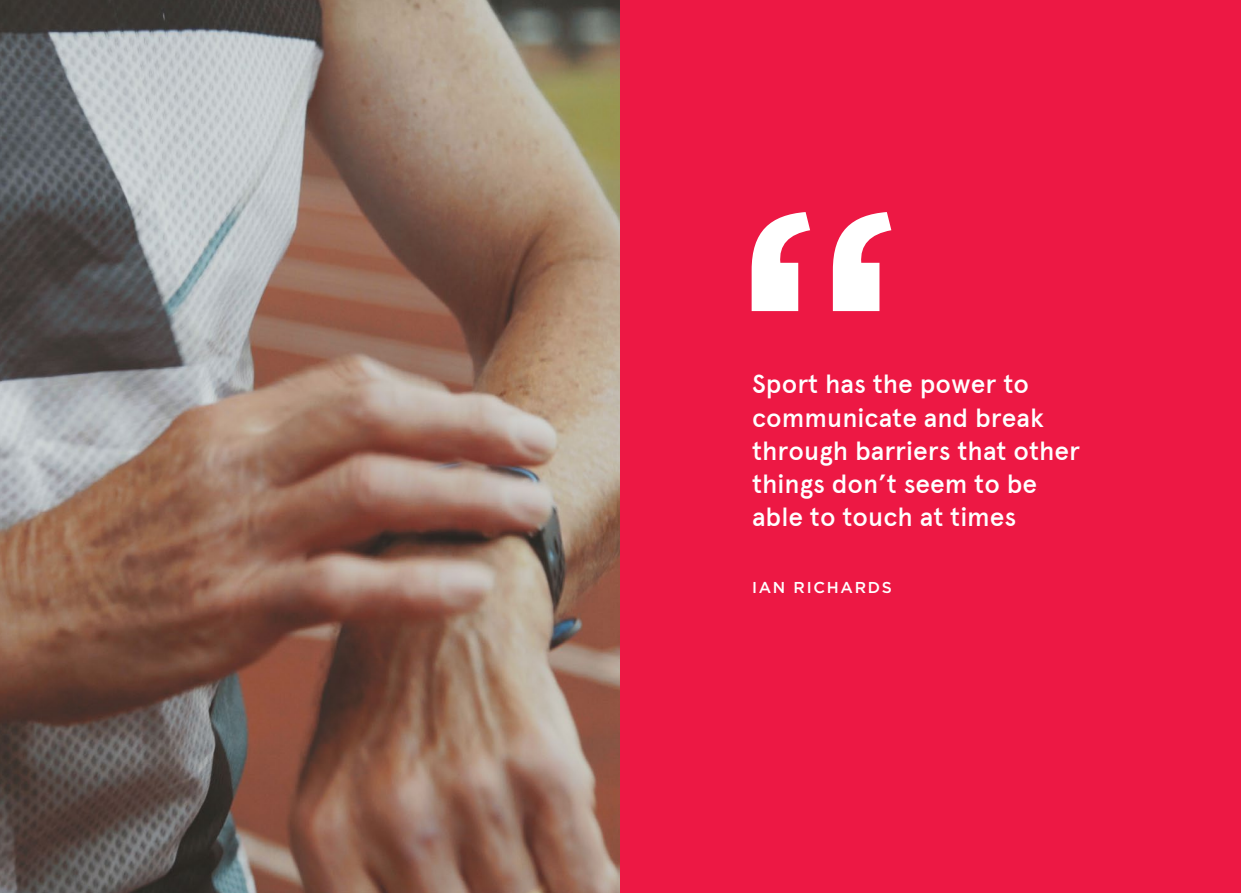
<style>
.page{position:relative;width:1241px;height:893px;background:#fff}
.page>*{position:absolute;margin:0;border:0;box-sizing:border-box;transform-origin:0 0}
.t1{font:500 350px "Gotham";color:#fff}
.t2{font:500 26.25px/33.2px "Apercu";color:#fff}
.t3{font:500 15.75px "Gotham";letter-spacing:.11em;color:#fff}
</style>
<div class="page">
<img style="left:0;top:0;width:620px;height:893px">
<div style="left:620px;top:0;width:620px;height:893px;background:#ed1844"></div>
<h1 class="t1" style="left:729px;top:136px;width:177px">“</h1>
<p class="t2" style="left:752px;top:368px;width:329px">Sport has the power to communicate and break through barriers that other things don’t seem to be able to touch at times</p>
<p class="t3" style="left:752px;top:578px;width:141px">IAN RICHARDS</p>
</div>
